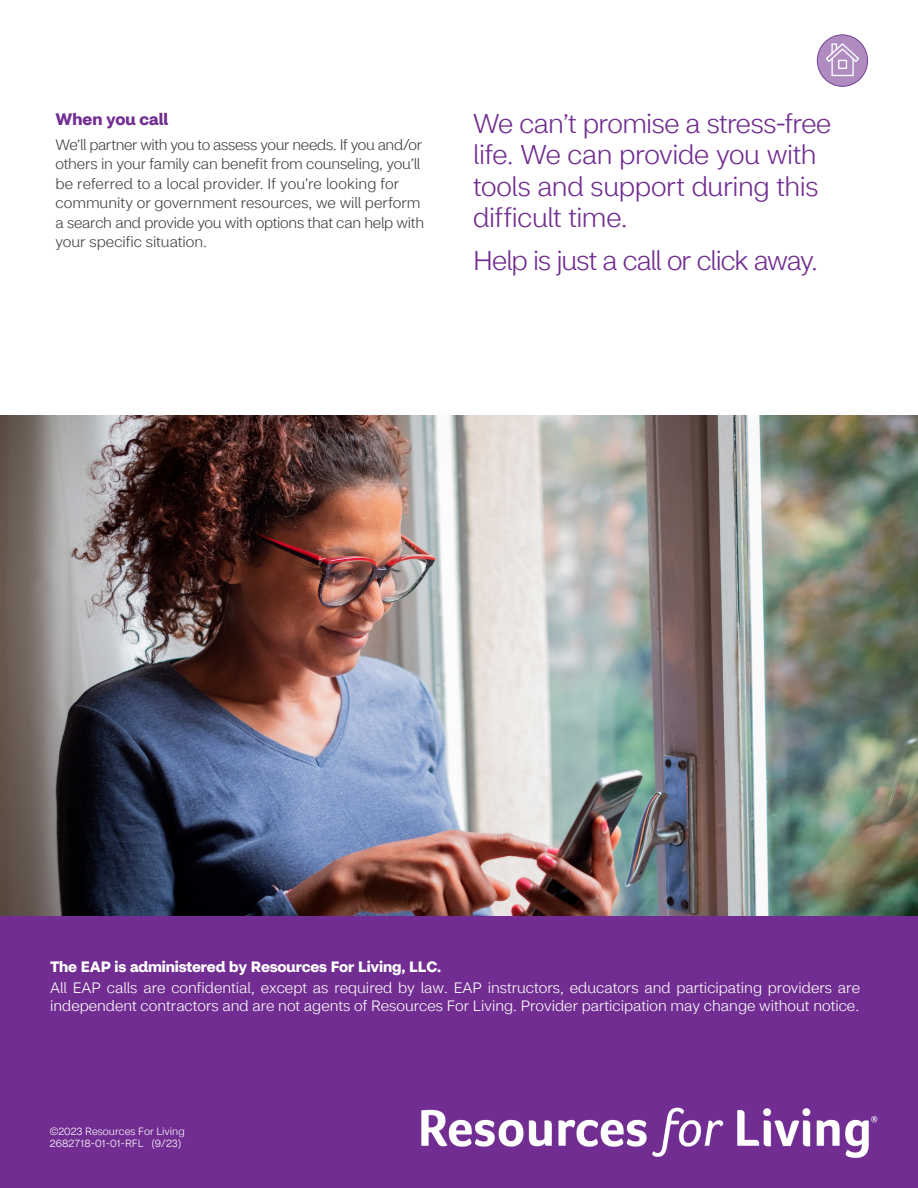
<style>
.page{position:relative;width:918px;height:1188px;background:#fff}
.page>*{position:absolute;margin:0;border:0;box-sizing:border-box;transform-origin:0 0}
.t1{font:300 27px/31.5px "CVS Health Sans";letter-spacing:-.02em;color:#712d91}
.t2{font:300 27px "CVS Health Sans";letter-spacing:-.04em;color:#712d91}
.t3{font:700 16.5px "CVS Health Sans";letter-spacing:.005em;color:#712d91}
.t4{font:300 15px/19.5px "CVS Health Sans";letter-spacing:-.01em;color:#414042}
.t5{font:300 15px/18px "CVS Health Sans";color:#fff}
.t6{font:700 15px "CVS Health Sans";letter-spacing:-.01em;color:#fff}
.t7{font:300 10.5px/12px "CVS Health Sans";color:#fff}
</style>
<div class="page">
<img style="left:0;top:416px;width:918px;height:501px">
<div style="left:0;top:917px;width:918px;height:271px;background:#712d91"></div>
<div style="left:817px;top:35px;width:51px;height:51px;background:#b08bc0;border-radius:50%"></div>
<div style="left:817px;top:34px;width:51px;height:53px;border:1px solid #764199;border-radius:50%"></div>
<svg style="left:825px;top:42px;width:35px;height:35px"></svg>
<img style="left:421px;top:1107px;width:457px;height:51px">
<h4 class="t3" style="left:56px;top:109px;width:114px">When you call</h4>
<p class="t4" style="left:56px;top:135px;width:370px">We’ll partner with you to assess your needs. If you and/or others in your family can benefit from counseling, you’ll be referred to a local provider. If you’re looking for community or government resources, we will perform a search and provide you with options that can help with your specific situation.</p>
<p class="t1" style="left:473px;top:108px;width:360px">We can’t promise a stress-free life. We can provide you with tools and support during this difficult time.</p>
<h2 class="t2" style="left:473px;top:244px;width:346px">Help is just a call or click away.</h2>
<h5 class="t6" style="left:50px;top:957px;width:393px">The EAP is administered by Resources For Living, LLC.</h5>
<p class="t5" style="left:50px;top:979px;width:812px">All EAP calls are confidential, except as required by law. EAP instructors, educators and participating providers are independent contractors and are not agents of Resources For Living. Provider participation may change without notice.</p>
<p class="t7" style="left:50px;top:1125px;width:136px">©2023 Resources For Living<br>2682718-01-01-RFL (9/23)</p>
</div>
